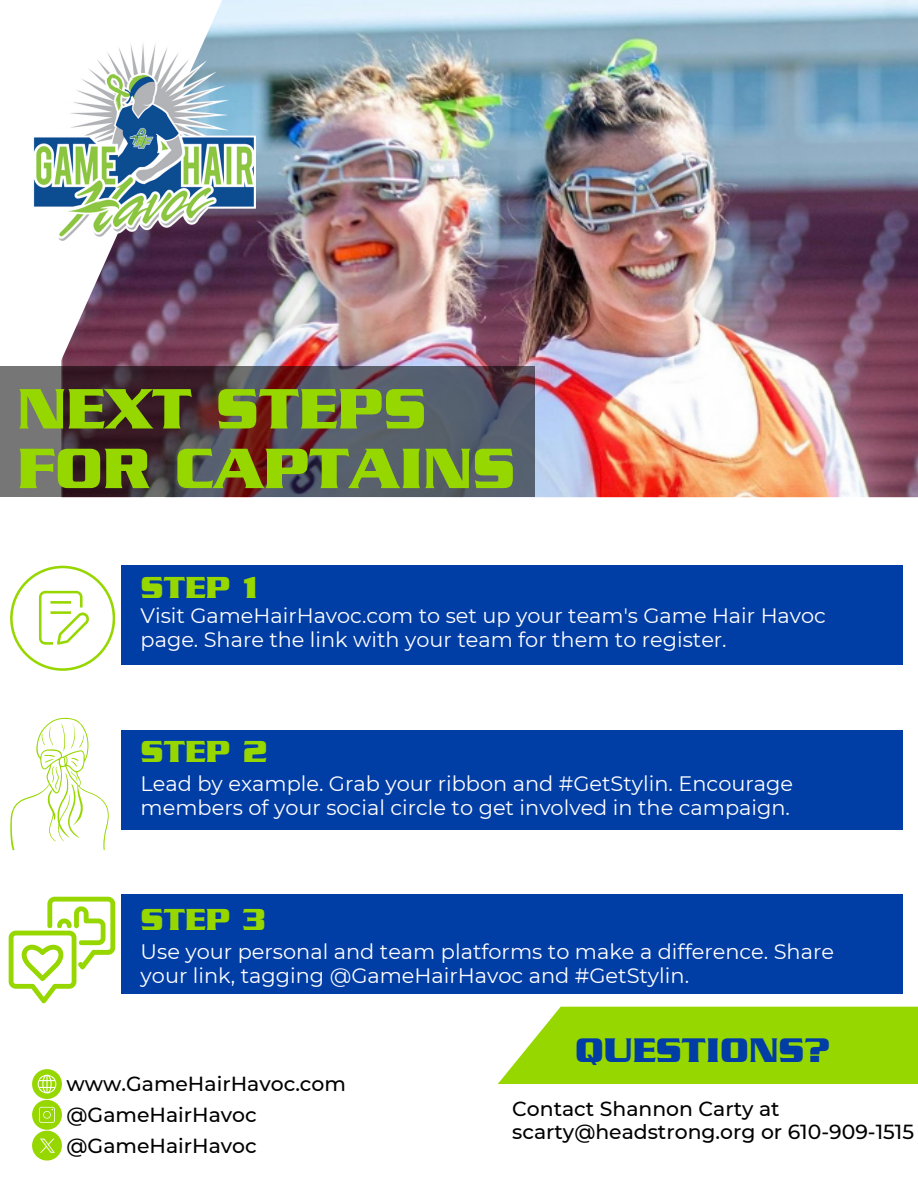
<style>
.page{position:relative;width:918px;height:1188px;background:#fff}
.page>*{position:absolute;margin:0;border:0;box-sizing:border-box;transform-origin:0 0}
.t1{font:700 61.5px/59.7px "Serpentine";color:#97d700}
.t2{font:700 36.9px "Serpentine";color:#003da5}
.t3{font:700 33px "Serpentine";color:#97d700}
.t4{font:20.85px/23.7px "Montserrat";color:#fff}
.t5{font:500 20.4px/23.7px "Montserrat";color:#000}
</style>
<div class="page">
<img style="left:0;top:0;width:918px;height:497px">
<svg style="left:498px;top:1007px;width:420px;height:77px;background:#9fda13"></svg>
<svg style="left:0;top:367px;width:535px;height:130px;background:#534953"></svg>
<div style="left:122px;top:565px;width:781px;height:100px;background:#003da5"></div>
<div style="left:122px;top:730px;width:781px;height:100px;background:#003da5"></div>
<div style="left:122px;top:894px;width:781px;height:100px;background:#003da5"></div>
<svg style="left:32px;top:1069px;width:30px;height:92px"></svg>
<svg style="left:10px;top:566px;width:105px;height:104px"></svg>
<svg style="left:9px;top:897px;width:106px;height:106px"></svg>
<img style="left:32px;top:33px;width:224px;height:209px">
<svg style="left:10px;top:717px;width:99px;height:133px"></svg>
<p class="t1" style="left:17px;top:378px;width:500px">NEXT STEPS<br>FOR CAPTAINS</p>
<p class="t3" style="left:141px;top:569px;width:120px">STEP 1</p>
<p class="t4" style="left:141px;top:604px;width:687px">Visit GameHairHavoc.com to set up your team's Game Hair Havoc page. Share the link with your team for them to register.</p>
<p class="t3" style="left:141px;top:733px;width:128px">STEP 2</p>
<p class="t4" style="left:141px;top:772px;width:654px">Lead by example. Grab your ribbon and #GetStylin. Encourage members of your social circle to get involved in the campaign.</p>
<p class="t3" style="left:141px;top:901px;width:127px">STEP 3</p>
<p class="t4" style="left:141px;top:940px;width:695px">Use your personal and team platforms to make a difference. Share your link, tagging @GameHairHavoc and #GetStylin.</p>
<p class="t5" style="left:67px;top:1072px;width:281px">www.GameHairHavoc.com</p>
<p class="t5" style="left:67px;top:1103px;width:192px">@GameHairHavoc</p>
<p class="t5" style="left:67px;top:1134px;width:192px">@GameHairHavoc</p>
<p class="t2" style="left:575px;top:1029px;width:257px">QUESTIONS?</p>
<p class="t5" style="left:512px;top:1096px;width:403px">Contact Shannon Carty at scarty@headstrong.org or 610-909-1515</p>
</div>
